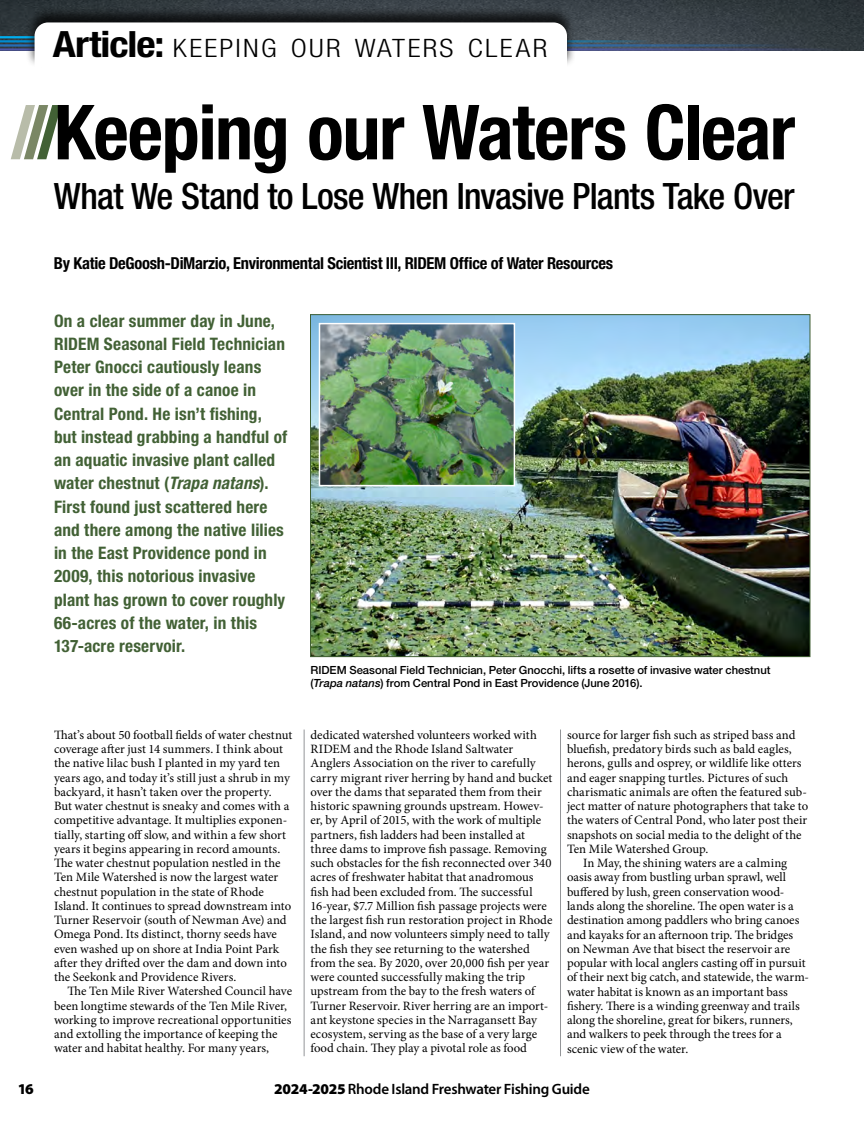
<style>
.page{position:relative;width:864px;height:1134px;background:#fff}
.page>*{position:absolute;margin:0;border:0;box-sizing:border-box;transform-origin:0 0}
.t1{font:700 condensed 76.2px "Helvetica Neue LT Std";letter-spacing:-.02em;color:#000}
.t2{font:500 condensed 36.3px "Helvetica Neue LT Std";letter-spacing:-.02em;color:#000}
.t3{font:300 condensed 25.35px "Helvetica Neue LT Std";letter-spacing:.08em;color:#000;scale:1.15 1}
.t4{font:700 condensed 17.25px/23.2px "Helvetica Neue LT Std";letter-spacing:.01em;color:#426135}
.t5{font:700 condensed 16.5px "Helvetica Neue LT Std";letter-spacing:-.015em;color:#000}
.t6{font:600 15px "Myriad Pro";letter-spacing:-.02em;color:#000}
.t7{font:900 15px "Myriad Pro";color:#000}
.t8{font:12.75px/14.2px "Minion Pro";color:#000}
.t9{font:500 11.25px/13.5px "Helvetica Neue LT Std";color:#000}
.s1{font-weight:700;font-size:36.15px}
.s2{font-style:italic}
.s3{font-weight:900}
</style>
<div class="page">
<img style="left:312px;top:316px;width:496px;height:339px">
<img style="left:322px;top:326px;width:190px;height:157px">
<div style="left:319px;top:323px;width:196px;height:163px;border:2px solid #fff"></div>
<img style="left:0;top:0;width:864px;height:51px">
<hr style="left:377px;top:40px;width:275px;height:2px;background:#008cd0">
<hr style="left:377px;top:44px;width:411px;height:3px;background:#266db6">
<hr style="left:377px;top:48px;width:468px;height:3px;background:#4f56a6">
<hr style="left:0;top:40px;width:377px;height:2px;background:#008cd0">
<hr style="left:0;top:44px;width:377px;height:3px;background:#266db6">
<hr style="left:0;top:48px;width:377px;height:3px;background:#4f56a6">
<hr style="left:0;top:36px;width:377px;height:2px;background:#00aeef">
<div style="left:26px;top:5px;width:550px;height:63px;background:#000;opacity:.75"></div>
<svg style="left:35px;top:22px;width:532px;height:45px"></svg>
<hr style="left:560px;top:730px;width:1px;height:326px;background:#939598">
<hr style="left:304px;top:730px;width:1px;height:326px;background:#939598">
<svg style="left:11px;top:105px;width:50px;height:54px"></svg>
<h3 class="t3" style="left:53px;top:34px;width:432px"><span class="s1">Article:</span> KEEPING OUR WATERS CLEAR</h3>
<h1 class="t1" style="left:54px;top:86px;width:743px">Keeping our Waters Clear</h1>
<h2 class="t2" style="left:54px;top:174px;width:742px">What We Stand to Lose When Invasive Plants Take Over</h2>
<p class="t5" style="left:54px;top:253px;width:561px">By Katie DeGoosh-DiMarzio, Environmental Scientist III, RIDEM Office of Water Resources</p>
<p class="t4" style="left:54px;top:309px;width:235px">On a clear summer day in June,<br>RIDEM Seasonal Field Technician<br>Peter Gnocci cautiously leans over in the side of a canoe in<br>Central Pond. He isn’t fishing, but instead grabbing a handful of an aquatic invasive plant called water chestnut (<span class="s2">Trapa natans</span>).<br>First found just scattered here and there among the native lilies in the East Providence pond in<br>2009, this notorious invasive plant has grown to cover roughly<br>66-acres of the water, in this<br>137-acre reservoir.</p>
<p class="t8" style="left:54px;top:728px;width:240px">That’s about 50 football fields of water chestnut coverage after just 14 summers. I think about the native lilac bush I planted in my yard ten years ago, and today it’s still just a shrub in my backyard, it hasn’t taken over the property.<br>But water chestnut is sneaky and comes with a competitive advantage. It multiplies exponen&shy;tially, starting off slow, and within a few short years it begins appearing in record amounts.<br>The water chestnut population nestled in the Ten Mile Watershed is now the largest water chestnut population in the state of Rhode Island. It continues to spread downstream into Turner Reservoir (south of Newman Ave) and Omega Pond. Its distinct, thorny seeds have even washed up on shore at India Point Park after they drifted over the dam and down into the Seekonk and Providence Rivers.</p>
<p class="t8" style="left:54px;top:984px;width:240px;text-indent:14px">The Ten Mile River Watershed Council have been longtime stewards of the Ten Mile River, working to improve recreational opportunities and extolling the importance of keeping the water and habitat healthy. For many years,</p>
<p class="t9" style="left:310px;top:663px;width:462px">RIDEM Seasonal Field Technician, Peter Gnocchi, lifts a rosette of invasive water chestnut (<span class="s2">Trapa natans</span>) from Central Pond in East Providence (June 2016).</p>
<p class="t8" style="left:311px;top:728px;width:243px">dedicated watershed volunteers worked with RIDEM and the Rhode Island Saltwater Anglers Association on the river to carefully carry migrant river herring by hand and bucket over the dams that separated them from their historic spawning grounds upstream. Howev&shy;er, by April of 2015, with the work of multiple partners, fish ladders had been installed at three dams to improve fish passage. Removing such obstacles for the fish reconnected over 340 acres of freshwater habitat that anadromous fish had been excluded from. The successful 16-year, $7.7 Million fish passage projects were the largest fish run restoration project in Rhode Island, and now volunteers simply need to tally the fish they see returning to the watershed from the sea. By 2020, over 20,000 fish per year were counted successfully making the trip upstream from the bay to the fresh waters of Turner Reservoir. River herring are an import&shy;ant keystone species in the Narragansett Bay ecosystem, serving as the base of a very large food chain. They play a pivotal role as food</p>
<p class="t8" style="left:567px;top:728px;width:230px">source for larger fish such as striped bass and</p>
<p class="t8" style="left:567px;top:742px;width:226px">bluefish, predatory birds such as bald eagles,</p>
<p class="t8" style="left:567px;top:756px;width:236px">herons, gulls and osprey, or wildlife like otters</p>
<p class="t8" style="left:567px;top:771px;width:223px">and eager snapping turtles. Pictures of such</p>
<p class="t8" style="left:567px;top:785px;width:242px">charismatic animals are often the featured sub-</p>
<p class="t8" style="left:567px;top:799px;width:243px">ject matter of nature photographers that take to</p>
<p class="t8" style="left:567px;top:813px;width:242px">the waters of Central Pond, who later post their</p>
<p class="t8" style="left:567px;top:828px;width:236px">snapshots on social media to the delight of the</p>
<p class="t8" style="left:567px;top:842px;width:143px">Ten Mile Watershed Group.</p>
<p class="t8" style="left:583px;top:856px;width:205px">In May, the shining waters are a calming</p>
<p class="t8" style="left:567px;top:870px;width:221px">oasis away from bustling urban sprawl, well</p>
<p class="t8" style="left:567px;top:885px;width:219px">buffered by lush, green conservation wood-</p>
<p class="t8" style="left:567px;top:899px;width:228px">lands along the shoreline. The open water is a</p>
<p class="t8" style="left:567px;top:913px;width:234px">destination among paddlers who bring canoes</p>
<p class="t8" style="left:567px;top:927px;width:228px">and kayaks for an afternoon trip. The bridges</p>
<p class="t8" style="left:567px;top:942px;width:225px">on Newman Ave that bisect the reservoir are</p>
<p class="t8" style="left:567px;top:956px;width:240px">popular with local anglers casting off in pursuit</p>
<p class="t8" style="left:567px;top:970px;width:244px">of their next big catch, and statewide, the warm-</p>
<p class="t8" style="left:567px;top:984px;width:222px">water habitat is known as an important bass</p>
<p class="t8" style="left:567px;top:999px;width:234px">fishery. There is a winding greenway and trails</p>
<p class="t8" style="left:567px;top:1013px;width:227px">along the shoreline, great for bikers, runners,</p>
<p class="t8" style="left:567px;top:1027px;width:216px">and walkers to peek through the trees for a</p>
<p class="t8" style="left:567px;top:1041px;width:123px">scenic view of the water.</p>
<p class="t7" style="left:18px;top:1078px;width:17px">16</p>
<p class="t6" style="left:274px;top:1079px;width:317px"><span class="s3">2024-2025</span> Rhode Island Freshwater Fishing Guide</p>
</div>
